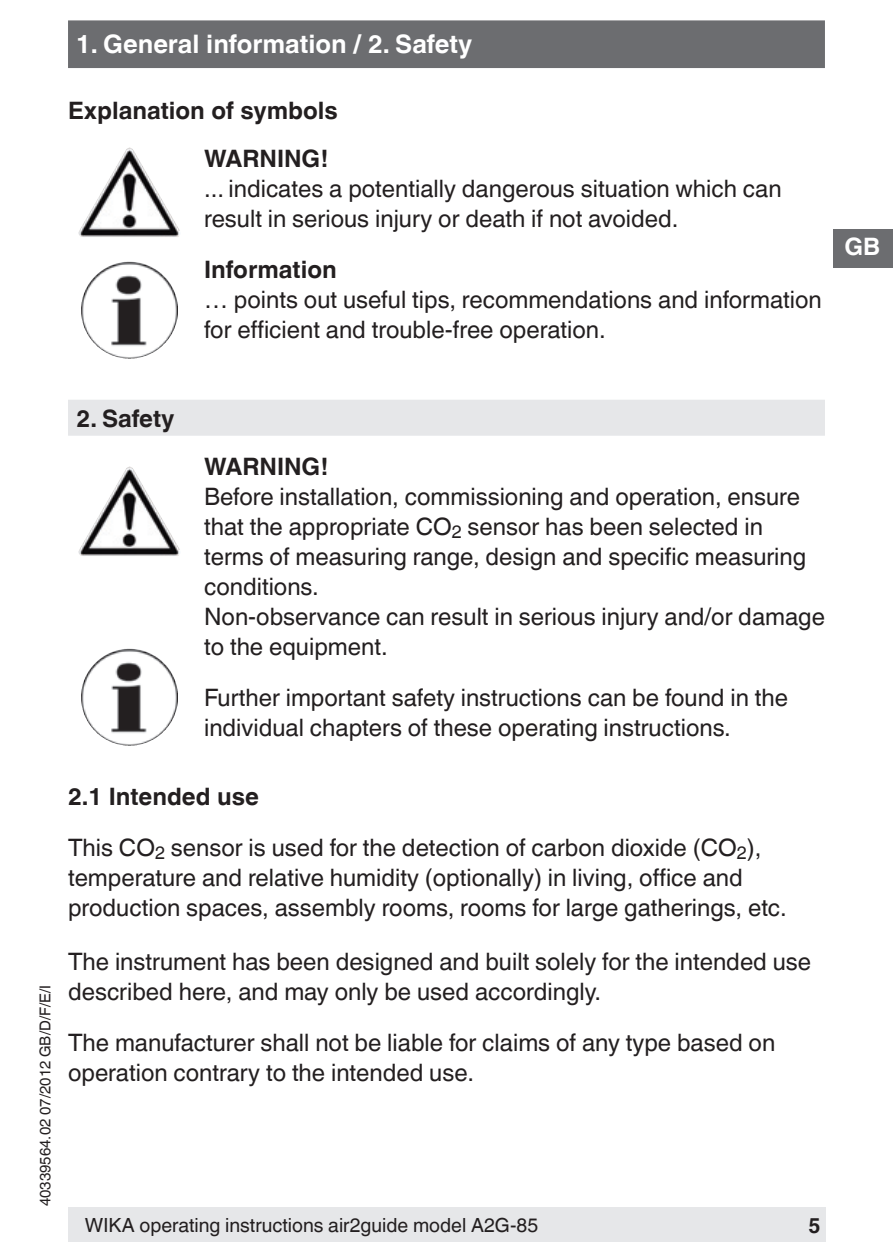
<style>
.page{position:relative;width:893px;height:1259px;background:#fff}
.page>*{position:absolute;margin:0;border:0;box-sizing:border-box;transform-origin:0 0}
.t1{font:700 25.5px "Helvetica World";color:#fff}
.t2{font:24px/30px "Helvetica World";color:#231f20}
.t3{font:700 24px/48px "Helvetica World";color:#231f20}
.t4{font:700 24px "Helvetica World";color:#fff}
.t5{font:700 21px "Helvetica World";color:#231f20}
.t6{font:19.5px "Helvetica World";color:#231f20}
.t7{font:15px "Helvetica World";color:#231f20}
.s1{font-weight:700}
</style>
<div class="page">
<div style="left:68px;top:1208px;width:758px;height:34px;background:#e6e7e9"></div>
<div style="left:68px;top:20px;width:757px;height:48px;background:#6c6d70;border:3px solid #6c6d70"></div>
<div style="left:833px;top:229px;width:60px;height:38px;background:#6c6d70"></div>
<img style="left:96px;top:148px;width:32px;height:53px">
<img style="left:81px;top:261px;width:90px;height:98px">
<img style="left:96px;top:467px;width:32px;height:53px">
<img style="left:81px;top:648px;width:90px;height:97px">
<div style="left:68px;top:400px;width:757px;height:36px;background:#e6e7e9"></div>
<p class="t1" style="left:76px;top:30px;width:398px">1. General information / 2. Safety</p>
<p class="t3" style="left:204px;top:87px;width:135px;text-indent:-136px">Explanation of symbols<br>WARNING!</p>
<p class="t2" style="left:204px;top:174px;width:579px">... indicates a potentially dangerous situation which can result in serious injury or death if not avoided.</p>
<p class="t3" style="left:204px;top:246px;width:134px">Information</p>
<p class="t2" style="left:204px;top:285px;width:619px">… points out useful tips, recommendations and information for efficient and trouble-free operation.</p>
<p class="t4" style="left:844px;top:233px;width:37px">GB</p>
<p class="t3" style="left:77px;top:395px;width:99px">2. Safety</p>
<p class="t3" style="left:204px;top:443px;width:126px">WARNING!</p>
<p class="t2" style="left:204px;top:482px;width:622px">Before installation, commissioning and operation, ensure that the appropriate CO<sub>2</sub> sensor has been selected in terms of measuring range, design and specific measuring conditions.<br>Non-observance can result in serious injury and/or damage to the equipment.</p>
<p class="t2" style="left:204px;top:683px;width:585px">Further important safety instructions can be found in the individual chapters of these operating instructions.</p>
<p class="t7" style="left:36px;top:1206px;width:222px;rotate:-90deg">40339564.02 07/2012 GB/D/F/E/I</p>
<p class="t2" style="left:68px;top:771px;width:695px;line-height:51px"><span class="s1">2.1 Intended use<br></span>This CO<sub>2</sub> sensor is used for the detection of carbon dioxide (CO<sub>2</sub>),</p>
<p class="t2" style="left:68px;top:863px;width:720px">temperature and relative humidity (optionally) in living, office and production spaces, assembly rooms, rooms for large gatherings, etc.</p>
<p class="t2" style="left:68px;top:947px;width:745px">The instrument has been designed and built solely for the intended use described here, and may only be used accordingly.</p>
<p class="t2" style="left:68px;top:1028px;width:709px">The manufacturer shall not be liable for claims of any type based on operation contrary to the intended use.</p>
<p class="t6" style="left:85px;top:1213px;width:455px">WIKA operating instructions air2guide model A2G-85</p>
<p class="t5" style="left:809px;top:1213px;width:14px">5</p>
</div>
